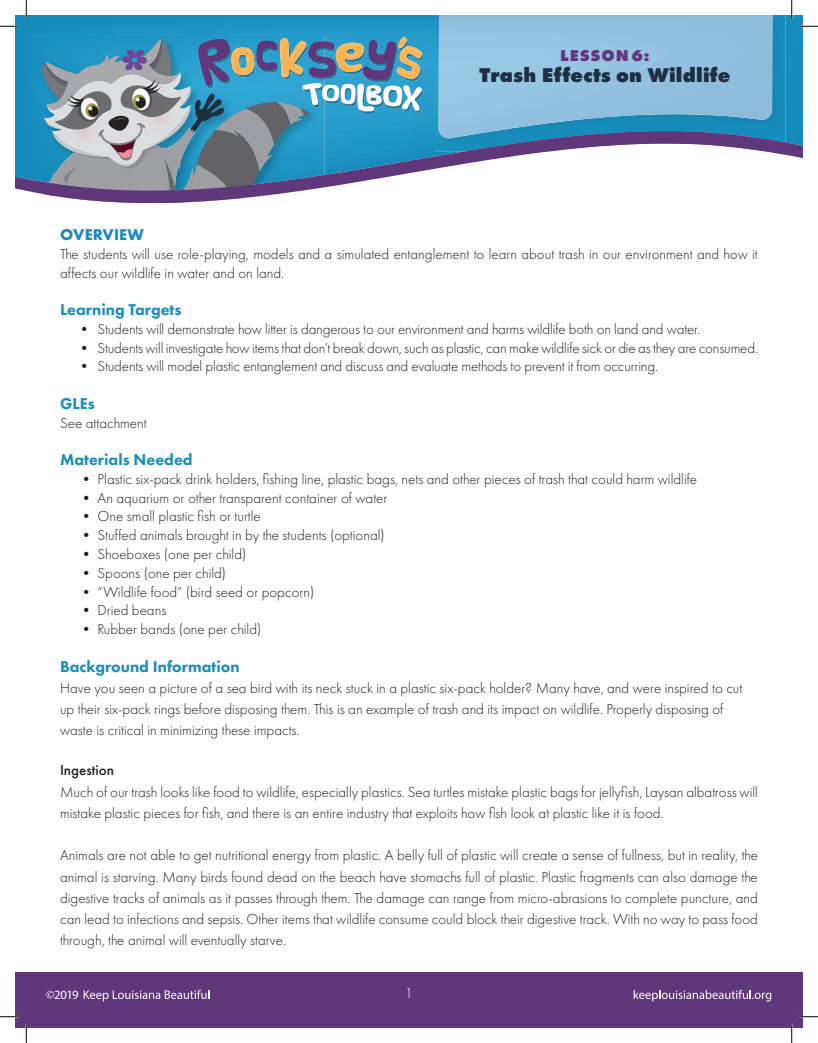
<style>
.page{position:relative;width:818px;height:1043px;background:#fff}
.page>*{position:absolute;margin:0;border:0;box-sizing:border-box;transform-origin:0 0}
.t1{font:800 20.62px "Futura PT";letter-spacing:.01em;color:#1d2f40}
.t2{font:800 16.25px "Futura PT";color:#1b8cbc}
.t3{font:700 16.25px "Futura PT";letter-spacing:.01em;color:#1b8cbc}
.t4{font:800 16.25px "Futura PT";letter-spacing:.06em;color:#60377c}
.t5{font:300 15px/21.2px "Futura PT";color:#231f20}
.t6{font:500 15px "Futura PT";color:#231f20}
.t7{font:300 15px "Futura PT";color:#fff}
.t8{font:12.62px "Myriad Pro";color:#fff}
</style>
<div class="page">
<svg style="left:15px;top:15px;width:787px;height:116px;background:#1b91c1"></svg>
<img style="left:422px;top:53px;width:1px;height:28px">
<img style="left:422px;top:88px;width:1px;height:25px">
<svg style="left:29px;top:37px;width:393px;height:167px;background:#6699b1"></svg>
<svg style="left:15px;top:131px;width:787px;height:72px"></svg>
<img style="left:435px;top:15px;width:350px;height:136px">
<img style="left:465px;top:131px;width:320px;height:20px">
<img style="left:438px;top:15px;width:334px;height:123px">
<div style="left:15px;top:972px;width:787px;height:56px;background:#61377b"></div>
<svg style="left:633px;top:989px;width:138px;height:12px"></svg>
<svg style="left:46px;top:990px;width:8px;height:8px"></svg>
<svg style="left:84px;top:989px;width:125px;height:12px"></svg>
<svg style="left:0;top:25px;width:19px;height:2px"></svg>
<svg style="left:799px;top:25px;width:19px;height:2px"></svg>
<svg style="left:0;top:1016px;width:19px;height:1px"></svg>
<svg style="left:799px;top:1015px;width:19px;height:2px"></svg>
<svg style="left:25px;top:0;width:2px;height:19px"></svg>
<svg style="left:25px;top:1024px;width:2px;height:18px"></svg>
<svg style="left:790px;top:0;width:2px;height:19px"></svg>
<svg style="left:791px;top:1024px;width:1px;height:18px"></svg>
<p class="t4" style="left:560px;top:46px;width:91px">LESSON 6:</p>
<h1 class="t1" style="left:479px;top:62px;width:253px">Trash Effects on Wildlife</h1>
<p class="t3" style="left:60px;top:224px;width:85px">OVERVIEW</p>
<p class="t5" style="left:60px;top:244px;width:699px;line-height:18.8px">The students will use role-playing, models and a simulated entanglement to learn about trash in our environment and how it affects our wildlife in water and on land.</p>
<p class="t2" style="left:60px;top:299px;width:123px">Learning Targets</p>
<p class="t5" style="left:77px;top:318px;width:625px">• Students will demonstrate how litter is dangerous to our environment and harms wildlife both on land and water.</p>
<p class="t5" style="left:77px;top:337px;width:682px">• Students will investigate how items that don’t break down, such as plastic, can make wildlife sick or die as they are consumed.</p>
<p class="t5" style="left:77px;top:356px;width:582px">• Students will model plastic entanglement and discuss and evaluate methods to prevent it from occurring.</p>
<p class="t2" style="left:60px;top:393px;width:36px">GLEs</p>
<p class="t5" style="left:60px;top:412px;width:88px">See attachment</p>
<p class="t2" style="left:60px;top:449px;width:134px">Materials Needed</p>
<p class="t5" style="left:79px;top:468px;width:620px">• Plastic six-pack drink holders, fishing line, plastic bags, nets and other pieces of trash that could harm wildlife</p>
<p class="t5" style="left:79px;top:487px;width:310px">• An aquarium or other transparent container of water</p>
<p class="t5" style="left:79px;top:506px;width:183px">• One small plastic fish or turtle</p>
<p class="t5" style="left:79px;top:524px;width:307px">• Stuffed animals brought in by the students (optional)</p>
<p class="t5" style="left:79px;top:543px;width:169px">• Shoeboxes (one per child)</p>
<p class="t5" style="left:79px;top:562px;width:149px">• Spoons (one per child)</p>
<p class="t5" style="left:79px;top:581px;width:237px">• “Wildlife food” (bird seed or popcorn)</p>
<p class="t5" style="left:79px;top:599px;width:89px">• Dried beans</p>
<p class="t5" style="left:79px;top:618px;width:184px">• Rubber bands (one per child)</p>
<p class="t2" style="left:60px;top:656px;width:181px">Background Information</p>
<p class="t5" style="left:60px;top:677px;width:684px">Have you seen a picture of a sea bird with its neck stuck in a plastic six-pack holder? Many have, and were inspired to cut up their six-pack rings before disposing them. This is an example of trash and its impact on wildlife. Properly disposing of waste is critical in minimizing these impacts.</p>
<p class="t6" style="left:60px;top:761px;width:55px">Ingestion</p>
<p class="t5" style="left:60px;top:781px;width:699px">Much of our trash looks like food to wildlife, especially plastics. Sea turtles mistake plastic bags for jellyfish, Laysan albatross will mistake plastic pieces for fish, and there is an entire industry that exploits how fish look at plastic like it is food.</p>
<p class="t5" style="left:60px;top:844px;width:699px;text-align:justify">Animals are not able to get nutritional energy from plastic. A belly full of plastic will create a sense of fullness, but in reality, the animal is starving. Many birds found dead on the beach have stomachs full of plastic. Plastic fragments can also damage the digestive tracks of animals as it passes through them. The damage can range from micro-abrasions to complete puncture, and can lead to infections and sepsis. Other items that wildlife consume could block their digestive track. With no way to pass food through, the animal will eventually starve.</p>
<p class="t8" style="left:54px;top:986px;width:26px">2019</p>
<p class="t7" style="left:405px;top:984px;width:10px">1</p>
</div>
